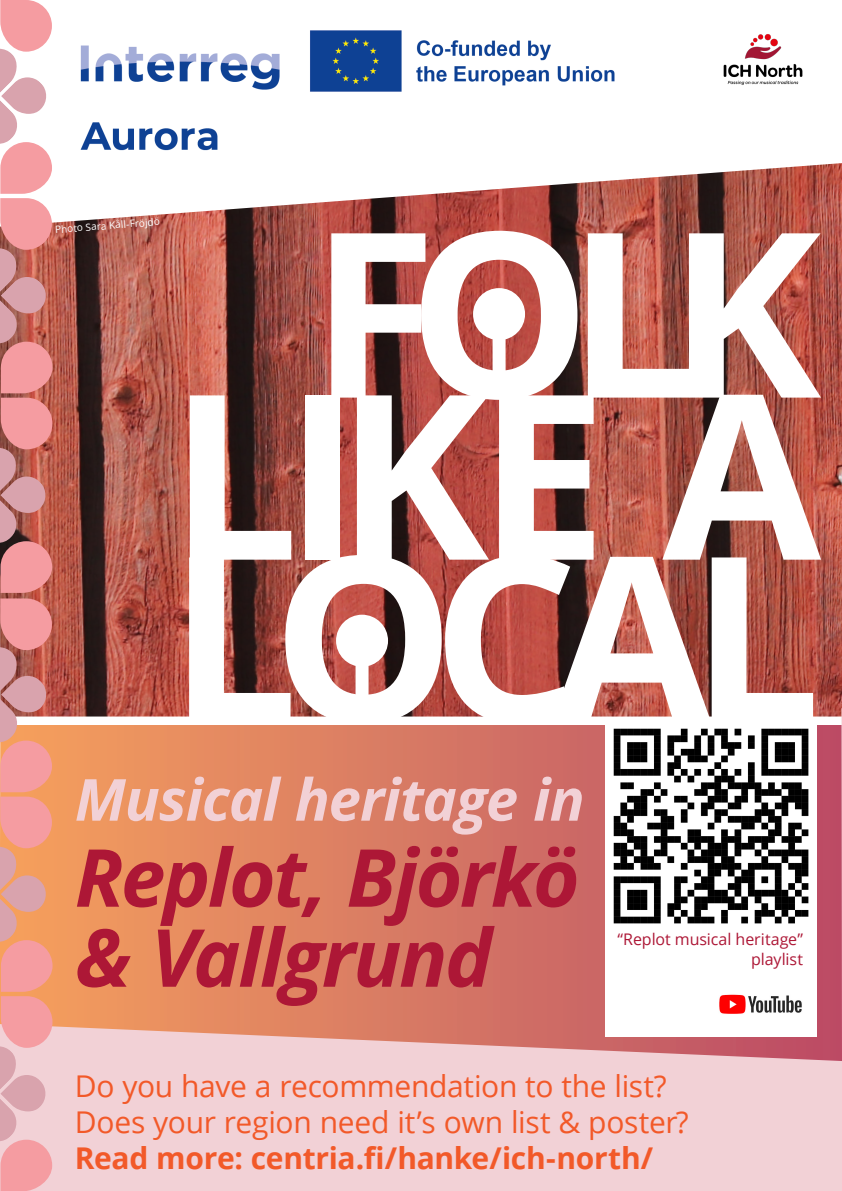
<style>
.page{position:relative;width:842px;height:1191px;background:#fff}
.page>*{position:absolute;margin:0;border:0;box-sizing:border-box;transform-origin:0 0}
.t1{font:700 230px/162px "Open Sans";letter-spacing:-.105em;color:#fff;text-align:right}
.t2{font:italic 700 80px "Open Sans";letter-spacing:-.03em;color:#ad1736}
.t3{font:italic 700 58px "Open Sans";letter-spacing:-.015em;color:#f2d1d6}
.t4{font:30px "Open Sans";letter-spacing:-.01em;color:#f25929}
.t5{font:700 30px "Open Sans";letter-spacing:-.01em;color:#f25929}
.t6{font:16px/19.2px "Open Sans";letter-spacing:-.005em;color:#ad1736;text-align:right}
.t7{font:10px "Open Sans";color:#fff}
</style>
<div class="page">
<img style="left:80px;top:30px;width:535px;height:121px">
<img style="left:53px;top:163px;width:789px;height:545px">
<svg style="left:53px;top:708px;width:789px;height:483px;background:#e29d8f"></svg>
<img style="left:723px;top:34px;width:80px;height:51px">
<div style="left:605px;top:723px;width:211px;height:313px;background:#fff"></div>
<img style="left:613px;top:728px;width:196px;height:196px">
<div style="left:492px;top:314px;width:14px;height:58px;background:#fff"></div>
<div style="left:473px;top:288px;width:52px;height:52px;background:#fff;border-radius:50%"></div>
<svg style="left:0;top:0;width:53px;height:1191px;background:#e49c98"></svg>
<div style="left:356px;top:640px;width:12px;height:58px;background:#fff"></div>
<div style="left:336px;top:614px;width:52px;height:52px;background:#fff;border-radius:50%"></div>
<img style="left:719px;top:994px;width:83px;height:20px">
<p class="t7" style="left:55px;top:223px;width:106px;rotate:-5deg">Photo Sara Kåll-Fröjdö</p>
<p class="t1" style="left:169px;top:227px;width:653px">FOLK<br>LIKE A</p>
<p class="t1" style="left:168px;top:551px;width:654px">LOCAL</p>
<p class="t3" style="left:75px;top:758px;width:511px">Musical heritage in</p>
<p class="t2" style="left:75px;top:821px;width:506px">Replot, Björkö</p>
<p class="t2" style="left:75px;top:901px;width:419px">&amp; Vallgrund</p>
<p class="t6" style="left:617px;top:929px;width:187px">“Replot musical heritage” playlist</p>
<p class="t4" style="left:75px;top:1065px;width:593px">Do you have a recommendation to the list?</p>
<p class="t4" style="left:75px;top:1101px;width:615px">Does your region need it’s own list &amp; poster?</p>
<p class="t5" style="left:75px;top:1137px;width:580px">Read more: centria.fi/hanke/ich-north/</p>
</div>
